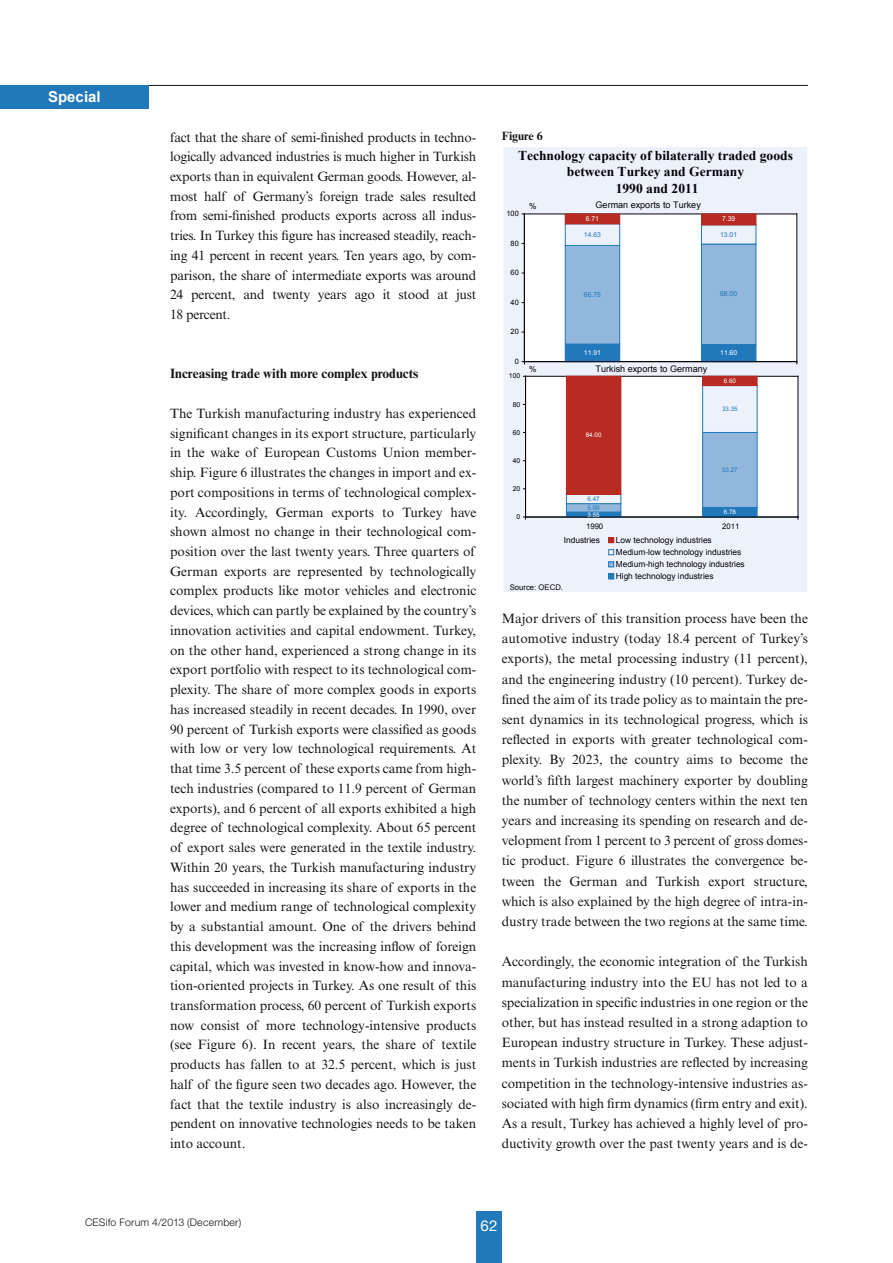
<style>
.page{position:relative;width:893px;height:1263px;background:#fff}
.page>*{position:absolute;margin:0;border:0;box-sizing:border-box;transform-origin:0 0}
.t1{font:700 15px "Arial";color:#fff}
.t2{font:15px "Helvetica Neue LT Std";color:#fff}
.Fliesstext{font:13.5px/19.8px "Times New Roman MT Std";color:#151616;text-align:justify}
.t3{font:700 13.5px/16.4px "Times New Roman";color:#020408;text-align:center}
.Zwischen-Head_bold{font:700 13.5px "Times New Roman MT Std";color:#151616}
.Head-8pt{font:700 12px "Times New Roman MT Std";color:#151616}
.t4{font:300 10.5px "Helvetica Neue LT Std";letter-spacing:.02em;color:#151616}
.t5{font:9px "Arial";color:#020408}
.t6{font:8.4px/12.1px "Arial";color:#020408}
.t7{font:7.8px "Arial";color:#020408}
.t8{font:7.5px "Arial";letter-spacing:-.005em;color:#020408}
.t9{font:6.75px "Arial";color:#2178ba}
.t10{font:6.75px "Arial";color:#fff}
.t11{font:6.75px "Arial";color:#020408}
.t12{font:6.3px "Arial";color:#2178ba}
.t13{font:6.3px "Arial";color:#fff}
</style>
<div class="page">
<hr style="left:147px;top:85px;width:661px;height:1px;background:#151616">
<div style="left:476px;top:1212px;width:26px;height:51px;background:#2178ba"></div>
<div style="left:0;top:85px;width:149px;height:23px;background:#2178ba"></div>
<div style="left:503px;top:146px;width:305px;height:446px;background:#edf1fc"></div>
<div style="left:503px;top:146px;width:305px;height:446px;border:1px solid #fff"></div>
<div style="left:524px;top:214px;width:273px;height:148px;background:#fff"></div>
<hr style="left:524px;top:214px;width:273px;height:1px;background:#020408">
<hr style="left:796px;top:214px;width:1px;height:148px;background:#020408">
<div style="left:565px;top:344px;width:55px;height:18px;background:#2178ba"></div>
<div style="left:701px;top:344px;width:55px;height:18px;background:#2178ba"></div>
<div style="left:565px;top:245px;width:55px;height:99px;background:#91b7dd"></div>
<div style="left:565px;top:245px;width:55px;height:99px;border:1px solid #2178ba"></div>
<div style="left:701px;top:244px;width:55px;height:100px;background:#91b7dd"></div>
<div style="left:701px;top:244px;width:55px;height:101px;border:1px solid #2178ba"></div>
<div style="left:565px;top:224px;width:55px;height:21px;background:#edf1fc"></div>
<div style="left:565px;top:224px;width:55px;height:22px;border:1px solid #2178ba"></div>
<div style="left:701px;top:225px;width:55px;height:19px;background:#edf1fc"></div>
<div style="left:565px;top:214px;width:55px;height:10px;background:#b72b22"></div>
<div style="left:701px;top:214px;width:55px;height:11px;background:#b72b22"></div>
<hr style="left:524px;top:214px;width:1px;height:148px;background:#020408">
<hr style="left:524px;top:361px;width:273px;height:1px;background:#020408">
<div style="left:525px;top:376px;width:273px;height:141px;background:#fff"></div>
<hr style="left:525px;top:376px;width:273px;height:1px;background:#020408">
<hr style="left:798px;top:376px;width:1px;height:141px;background:#020408">
<div style="left:566px;top:512px;width:55px;height:5px;background:#2178ba"></div>
<div style="left:566px;top:512px;width:55px;height:5px;border:1px solid #2178ba"></div>
<div style="left:703px;top:507px;width:54px;height:10px;background:#2178ba"></div>
<div style="left:702px;top:507px;width:55px;height:10px;border:1px solid #2178ba"></div>
<div style="left:566px;top:504px;width:55px;height:8px;background:#91b7dd"></div>
<div style="left:703px;top:432px;width:54px;height:75px;background:#91b7dd"></div>
<div style="left:702px;top:432px;width:55px;height:76px;border:1px solid #2178ba"></div>
<div style="left:566px;top:494px;width:55px;height:10px;background:#edf1fc"></div>
<div style="left:566px;top:494px;width:55px;height:10px;border:1px solid #2178ba"></div>
<div style="left:703px;top:386px;width:54px;height:46px;background:#edf1fc"></div>
<div style="left:702px;top:385px;width:55px;height:48px;border:1px solid #2178ba"></div>
<div style="left:566px;top:376px;width:55px;height:118px;background:#b72b22"></div>
<div style="left:703px;top:376px;width:54px;height:10px;background:#b72b22"></div>
<hr style="left:525px;top:376px;width:1px;height:141px;background:#020408">
<hr style="left:525px;top:517px;width:273px;height:1px;background:#020408">
<svg style="left:608px;top:537px;width:6px;height:6px"></svg>
<svg style="left:608px;top:549px;width:6px;height:6px"></svg>
<svg style="left:608px;top:562px;width:6px;height:5px"></svg>
<svg style="left:608px;top:574px;width:6px;height:5px"></svg>
<p class="t1" style="left:48px;top:87px;width:54px">Special</p>
<p class="Fliesstext" style="left:170px;top:127px;width:308px">fact that the share of semi-finished products in techno&shy;logically advanced industries is much higher in Turkish exports than in equivalent German goods. However, al&shy;most half of Germany’s foreign trade sales resulted from semi-finished products exports across all indus&shy;tries. In Turkey this figure has increased steadily, reach&shy;ing 41 percent in recent years. Ten years ago, by com&shy;parison, the share of intermediate exports was around 24 percent, and twenty years ago it stood at just 18 percent.</p>
<p class="Zwischen-Head_bold" style="left:170px;top:365px;width:250px">Increasing trade with more complex products</p>
<p class="Fliesstext" style="left:170px;top:403px;width:308px">The Turkish manufacturing industry has experienced significant changes in its export structure, particularly in the wake of European Customs Union member&shy;ship. Figure 6 illustrates the changes in import and ex&shy;port compositions in terms of technological complex&shy;ity. Accordingly, German exports to Turkey have shown almost no change in their technological com&shy;position over the last twenty years. Three quarters of German exports are represented by technologically complex products like motor vehicles and electronic devices, which can partly be explained by the country’s innovation activities and capital endowment. Turkey, on the other hand, experienced a strong change in its export portfolio with respect to its technological com&shy;plexity. The share of more complex goods in exports has increased steadily in recent decades. In 1990, over 90 percent of Turkish exports were classified as goods with low or very low technological requirements. At that time 3.5 percent of these exports came from high&shy;tech industries (compared to 11.9 percent of German exports), and 6 percent of all exports exhibited a high degree of technological complexity. About 65 percent of export sales were generated in the textile industry.<br>Within 20 years, the Turkish manufacturing industry has succeeded in increasing its share of exports in the lower and medium range of technological complexity by a substantial amount. One of the drivers behind this development was the increasing inflow of foreign capital, which was invested in know-how and innova&shy;tion-oriented projects in Turkey. As one result of this transformation process, 60 percent of Turkish exports now consist of more technology-intensive products (see Figure 6). In recent years, the share of textile products has fallen to at 32.5 percent, which is just half of the figure seen two decades ago. However, the fact that the textile industry is also increasingly de&shy;pendent on innovative technologies needs to be taken into account.</p>
<p class="Head-8pt" style="left:502px;top:129px;width:42px">Figure 6</p>
<p class="t3" style="left:518px;top:147px;width:276px">Technology capacity of bilaterally traded goods between Turkey and Germany<br>1990 and 2011</p>
<p class="t8" style="left:506px;top:209px;width:14px">100</p>
<p class="t8" style="left:511px;top:238px;width:10px">80</p>
<p class="t8" style="left:511px;top:268px;width:10px">60</p>
<p class="t8" style="left:511px;top:297px;width:10px">40</p>
<p class="t8" style="left:511px;top:327px;width:10px">20</p>
<p class="t6" style="left:529px;top:200px;width:9px">%</p>
<p class="t8" style="left:515px;top:356px;width:6px">0</p>
<p class="t11" style="left:509px;top:372px;width:13px">100</p>
<p class="t11" style="left:513px;top:400px;width:9px">80</p>
<p class="t11" style="left:513px;top:428px;width:9px">60</p>
<p class="t11" style="left:513px;top:456px;width:9px">40</p>
<p class="t11" style="left:513px;top:484px;width:9px">20</p>
<p class="t6" style="left:529px;top:363px;width:9px">%</p>
<p class="t5" style="left:596px;top:199px;width:107px">German exports to Turkey</p>
<p class="t10" style="left:586px;top:214px;width:15px">6.71</p>
<p class="t10" style="left:722px;top:215px;width:15px">7.39</p>
<p class="t9" style="left:584px;top:230px;width:19px">14.63</p>
<p class="t9" style="left:720px;top:230px;width:19px">13.01</p>
<p class="t9" style="left:584px;top:290px;width:19px">66.75</p>
<p class="t9" style="left:720px;top:290px;width:19px">68.00</p>
<p class="t10" style="left:584px;top:348px;width:19px">11.91</p>
<p class="t10" style="left:720px;top:348px;width:19px">11.60</p>
<p class="t5" style="left:596px;top:363px;width:113px">Turkish exports to Germany</p>
<p class="t13" style="left:586px;top:431px;width:17px">84.00</p>
<p class="t12" style="left:587px;top:495px;width:14px">6.47</p>
<p class="t13" style="left:724px;top:376px;width:14px">6.60</p>
<p class="t12" style="left:722px;top:405px;width:17px">33.35</p>
<p class="t12" style="left:722px;top:465px;width:17px">53.27</p>
<p class="t12" style="left:587px;top:503px;width:14px">5.99</p>
<p class="t11" style="left:517px;top:512px;width:5px">0</p>
<p class="t13" style="left:587px;top:511px;width:14px">3.55</p>
<p class="t13" style="left:724px;top:508px;width:14px">6.78</p>
<p class="t7" style="left:586px;top:521px;width:19px">1990</p>
<p class="t7" style="left:722px;top:521px;width:19px">2011</p>
<p class="t6" style="left:616px;top:534px;width:131px">Low technology industries<br>Medium-low technology industries<br>Medium-high technology industries<br>High technology industries</p>
<p class="t6" style="left:564px;top:534px;width:38px">Industries</p>
<p class="t7" style="left:510px;top:582px;width:55px">Source: OECD.</p>
<p class="Fliesstext" style="left:502px;top:608px;width:308px;line-height:20.2px">Major drivers of this transition process have been the automotive industry (today 18.4 percent of Turkey’s exports), the metal processing industry (11 percent), and the engineering industry (10 percent). Turkey de&shy;fined the aim of its trade policy as to maintain the pre&shy;sent dynamics in its technological progress, which is reflected in exports with greater technological com&shy;plexity. By 2023, the country aims to become the world’s fifth largest machinery exporter by doubling the number of technology centers within the next ten years and increasing its spending on research and de&shy;velopment from 1 percent to 3 percent of gross domes&shy;tic product. Figure 6 illustrates the convergence be&shy;tween the German and Turkish export structure, which is also explained by the high degree of intra-in&shy;dustry trade between the two regions at the same time.</p>
<p class="Fliesstext" style="left:502px;top:952px;width:308px;line-height:20.2px">Accordingly, the economic integration of the Turkish manufacturing industry into the EU has not led to a specialization in specific industries in one region or the other, but has instead resulted in a strong adaption to European industry structure in Turkey. These adjust&shy;ments in Turkish industries are reflected by increasing competition in the technology-intensive industries as&shy;sociated with high firm dynamics (firm entry and exit).<br>As a result, Turkey has achieved a highly level of pro&shy;ductivity growth over the past twenty years and is de-</p>
<p class="t4" style="left:85px;top:1216px;width:158px">CESifo Forum 4/2013 (December)</p>
<p class="t2" style="left:481px;top:1217px;width:18px">62</p>
</div>
